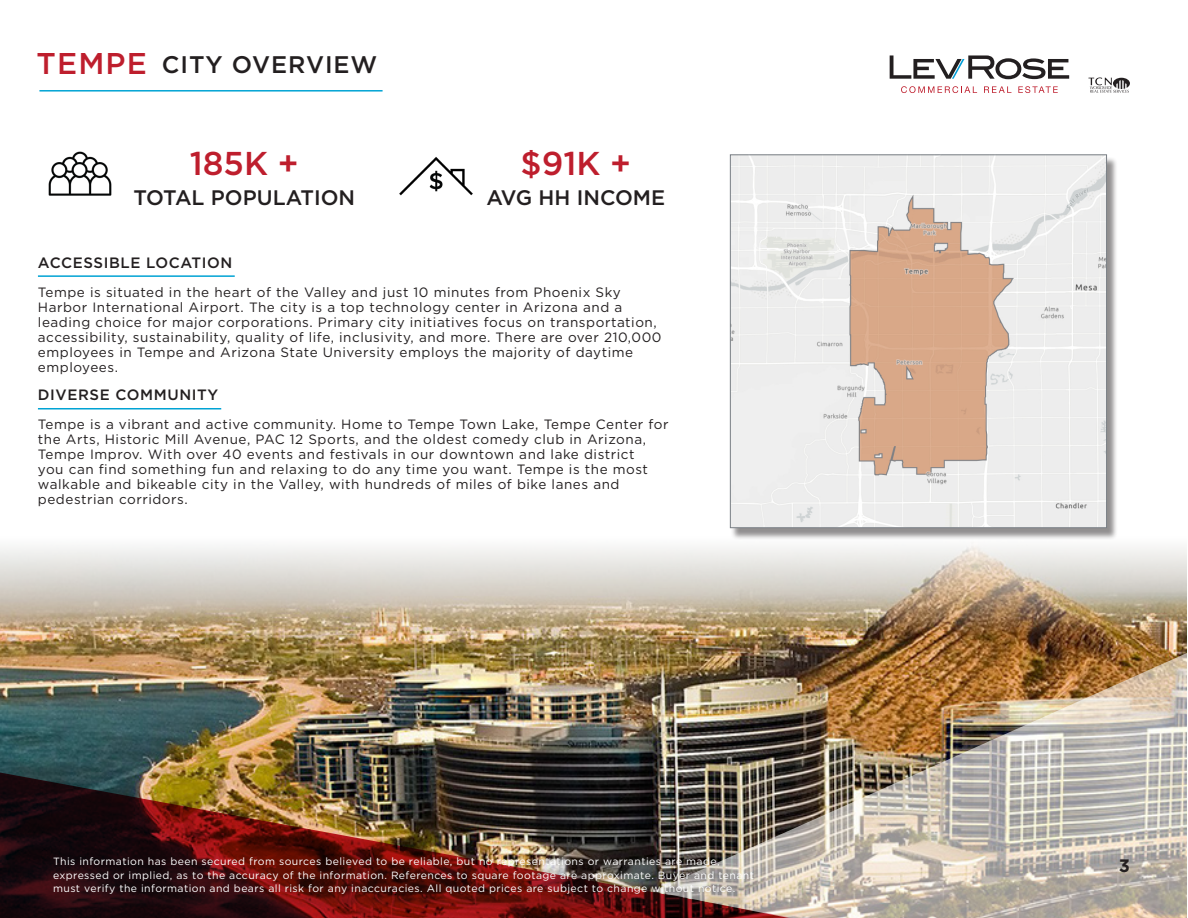
<style>
.page{position:relative;width:1188px;height:918px;background:#fff}
.page>*{position:absolute;margin:0;border:0;box-sizing:border-box;transform-origin:0 0}
.t1{font:500 33px "Gotham";color:#be1e2d}
.Headline_-_Align_Left{font:500 30px "Gotham";letter-spacing:.04em;color:#be1e2d}
.Headline_-_Align_Left-2{font:500 24px "Gotham";letter-spacing:.04em;color:#231f20}
.t2{font:500 21px "Gotham";color:#231f20}
.Headline_-_Align_Left-3{font:700 18px "Gotham";color:#231f20}
.Headline_-_Align_Left-4{font:500 15px "Gotham";letter-spacing:.04em;color:#231f20}
.Headline_-_Align_Left-5{font:13.5px/15px "Gotham";letter-spacing:.04em;color:#231f20}
.Headline_-_Align_Left-6{font:10.5px/13.5px "Gotham";letter-spacing:.04em;color:#fff}
</style>
<div class="page">
<hr style="left:39px;top:90px;width:344px;height:2px;background:#00a3d4">
<svg style="left:1089px;top:77px;width:41px;height:16px"></svg>
<svg style="left:890px;top:55px;width:179px;height:24px"></svg>
<svg style="left:901px;top:86px;width:76px;height:7px"></svg>
<svg style="left:984px;top:86px;width:27px;height:7px"></svg>
<svg style="left:1018px;top:86px;width:40px;height:7px"></svg>
<div style="left:731px;top:157px;width:387px;height:383px;background:#231f20;opacity:.5"></div>
<img style="left:732px;top:157px;width:373px;height:369px">
<div style="left:730px;top:155px;width:377px;height:373px;border:1px solid #797f85"></div>
<img style="left:0;top:537px;width:1187px;height:228px">
<img style="left:0;top:765px;width:653px;height:153px">
<img style="left:653px;top:652px;width:534px;height:266px">
<hr style="left:38px;top:408px;width:183px;height:2px;background:#00a3d4">
<hr style="left:38px;top:275px;width:197px;height:2px;background:#00a3d4">
<div style="left:56px;top:860px;width:715px;height:52px;background:#231f20;opacity:.75"></div>
<img style="left:48px;top:151px;width:64px;height:45px">
<img style="left:399px;top:157px;width:74px;height:39px">
<p class="Headline_-_Align_Left" style="left:36px;top:43px;width:112px">TEMPE</p>
<p class="Headline_-_Align_Left-2" style="left:162px;top:49px;width:217px">CITY OVERVIEW</p>
<p class="t1" style="left:190px;top:142px;width:111px">185K +</p>
<p class="t2" style="left:133px;top:184px;width:223px">TOTAL POPULATION</p>
<p class="t1" style="left:521px;top:142px;width:112px">$91K +</p>
<p class="t2" style="left:486px;top:184px;width:180px">AVG HH INCOME</p>
<p class="Headline_-_Align_Left-4" style="left:38px;top:253px;width:196px">ACCESSIBLE LOCATION</p>
<p class="Headline_-_Align_Left-5" style="left:38px;top:284px;width:625px">Tempe is situated in the heart of the Valley and just 10 minutes from Phoenix Sky Harbor International Airport. The city is a top technology center in Arizona and a leading choice for major corporations. Primary city initiatives focus on transportation, accessibility, sustainability, quality of life, inclusivity, and more. There are over 210,000 employees in Tempe and Arizona State University employs the majority of daytime employees.</p>
<p class="Headline_-_Align_Left-4" style="left:38px;top:385px;width:182px">DIVERSE COMMUNITY</p>
<p class="Headline_-_Align_Left-5" style="left:38px;top:416px;width:632px">Tempe is a vibrant and active community. Home to Tempe Town Lake, Tempe Center for the Arts, Historic Mill Avenue, PAC 12 Sports, and the oldest comedy club in Arizona, Tempe Improv. With over 40 events and festivals in our downtown and lake district<br>you can find something fun and relaxing to do any time you want. Tempe is the most walkable and bikeable city in the Valley, with hundreds of miles of bike lanes and pedestrian corridors.</p>
<p class="Headline_-_Align_Left-6" style="left:53px;top:855px;width:702px">This information has been secured from sources believed to be reliable, but no representations or warranties are made, expressed or implied, as to the accuracy of the information. References to square footage are approximate. Buyer and tenant must verify the information and bears all risk for any inaccuracies. All quoted prices are subject to change without notice.</p>
<p class="Headline_-_Align_Left-3" style="left:1119px;top:854px;width:13px">3</p>
</div>
